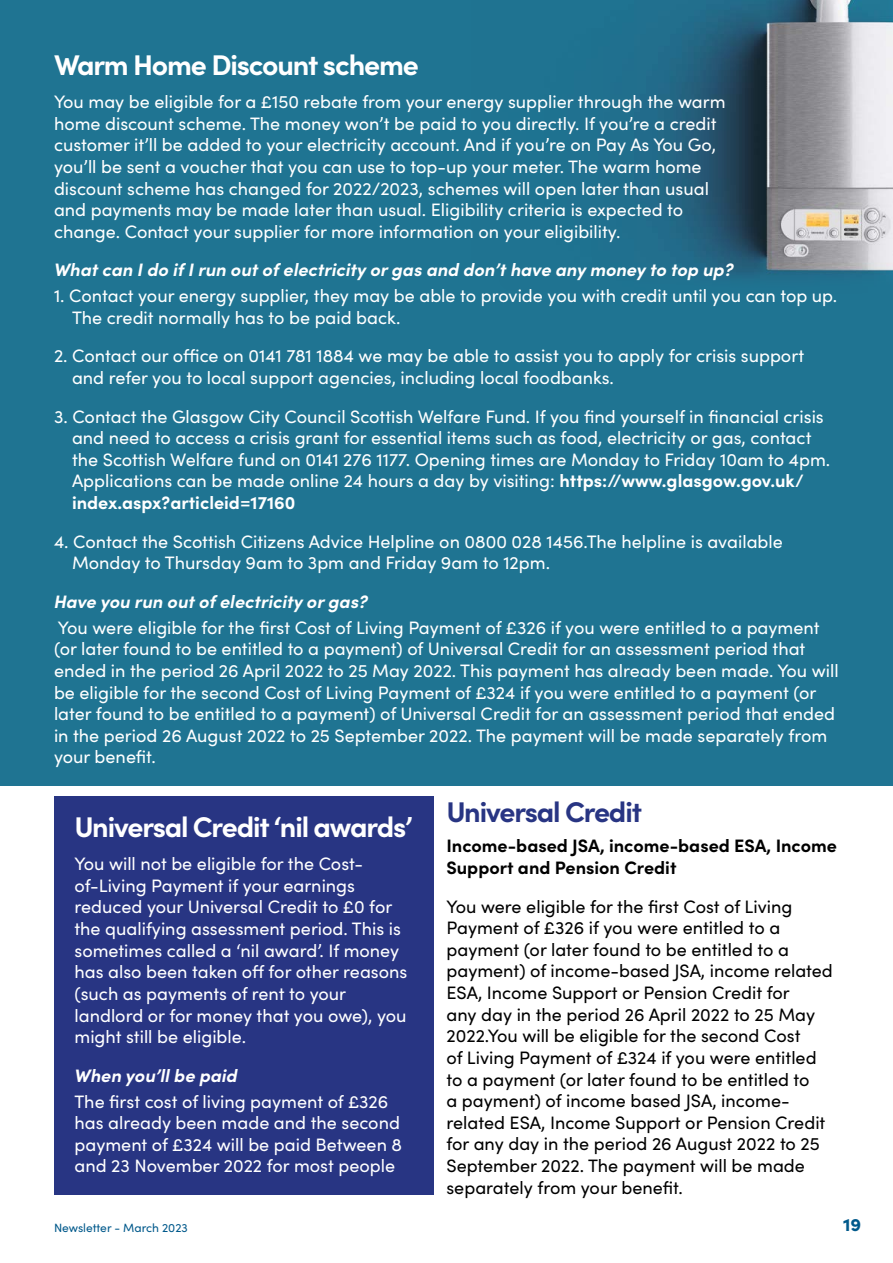
<style>
.page{position:relative;width:893px;height:1263px;background:#fff}
.page>*{position:absolute;margin:0;border:0;box-sizing:border-box;transform-origin:0 0}
.t1{font:700 28.5px "Sofia Pro";letter-spacing:-.04em;color:#fff}
.t2{font:700 28.5px "Sofia Pro";letter-spacing:-.04em;color:#283583}
.t3{font:18px/21.6px "Sofia Pro";color:#fff}
.t4{font:18px/21.6px "Sofia Pro";color:#000}
.t5{font:italic 700 18px "Sofia Pro";color:#fff}
.t6{font:700 18px/21.6px "Sofia Pro";color:#000}
.t7{font:900 18px "Sofia Pro";color:#00598b}
.t8{font:12px "Sofia Pro";color:#00598b}
.s1{font-weight:700}
</style>
<div class="page">
<div style="left:0;top:0;width:893px;height:785px;background:#1f7492"></div>
<img style="left:658px;top:0;width:235px;height:277px">
<div style="left:54px;top:796px;width:379px;height:399px;background:#283583"></div>
<h1 class="t1" style="left:54px;top:43px;width:366px">Warm Home Discount scheme</h1>
<p class="t3" style="left:54px;top:90px;width:673px">You may be eligible for a £150 rebate from your energy supplier through the warm home discount scheme. The money won’t be paid to you directly. If you’re a credit customer it’ll be added to your electricity account. And if you’re on Pay As You Go, you’ll be sent a voucher that you can use to top-up your meter. The warm home discount scheme has changed for 2022/2023, schemes will open later than usual and payments may be made later than usual. Eligibility criteria is expected to change. Contact your supplier for more information on your eligibility.</p>
<p class="t5" style="left:54px;top:256px;width:681px">What can I do if I run out of electricity or gas and don’t have any money to top up?</p>
<p class="t3" style="left:72px;top:284px;width:767px;text-indent:-18px">1. Contact your energy supplier, they may be able to provide you with credit until you can top up.<br>The credit normally has to be paid back.</p>
<p class="t3" style="left:72px;top:344px;width:734px;text-indent:-18px">2. Contact our office on 0141 781 1884 we may be able to assist you to apply for crisis support and refer you to local support agencies, including local foodbanks.</p>
<p class="t3" style="left:72px;top:405px;width:760px;text-indent:-18px">3. Contact the Glasgow City Council Scottish Welfare Fund. If you find yourself in financial crisis and need to access a crisis grant for essential items such as food, electricity or gas, contact the Scottish Welfare fund on 0141 276 1177. Opening times are Monday to Friday 10am to 4pm.<br>Applications can be made online 24 hours a day by visiting: <span class="s1">https://www.glasgow.gov.uk/ index.aspx?articleid=17160</span></p>
<p class="t3" style="left:72px;top:530px;width:712px;text-indent:-18px">4. Contact the Scottish Citizens Advice Helpline on 0800 028 1456.The helpline is available<br>Monday to Thursday 9am to 3pm and Friday 9am to 12pm.</p>
<p class="t5" style="left:54px;top:588px;width:315px">Have you run out of electricity or gas?</p>
<p class="t3" style="left:54px;top:616px;width:786px">You were eligible for the first Cost of Living Payment of £326 if you were entitled to a payment (or later found to be entitled to a payment) of Universal Credit for an assessment period that ended in the period 26 April 2022 to 25 May 2022. This payment has already been made. You will be eligible for the second Cost of Living Payment of £324 if you were entitled to a payment (or later found to be entitled to a payment) of Universal Credit for an assessment period that ended in the period 26 August 2022 to 25 September 2022. The payment will be made separately from your benefit.</p>
<h1 class="t1" style="left:75px;top:805px;width:339px">Universal Credit ‘nil awards’</h1>
<p class="t3" style="left:75px;top:852px;width:334px">You will not be eligible for the Cost&shy;of-Living Payment if your earnings reduced your Universal Credit to £0 for the qualifying assessment period. This is sometimes called a ‘nil award’. If money has also been taken off for other reasons (such as payments of rent to your landlord or for money that you owe), you might still be eligible.</p>
<p class="t5" style="left:75px;top:1061px;width:165px">When you’ll be paid</p>
<p class="t3" style="left:75px;top:1089px;width:329px">The first cost of living payment of £326 has already been made and the second payment of £324 will be paid Between 8 and 23 November 2022 for most people</p>
<h1 class="t2" style="left:446px;top:790px;width:197px">Universal Credit</h1>
<p class="t6" style="left:446px;top:834px;width:392px">Income-based JSA, income-based ESA, Income<br>Support and Pension Credit</p>
<p class="t4" style="left:446px;top:894px;width:388px">You were eligible for the first Cost of Living Payment of £326 if you were entitled to a payment (or later found to be entitled to a payment) of income-based JSA, income related ESA, Income Support or Pension Credit for<br>any day in the period 26 April 2022 to 25 May 2022.You will be eligible for the second Cost<br>of Living Payment of £324 if you were entitled to a payment (or later found to be entitled to<br>a payment) of income based JSA, income&shy;related ESA, Income Support or Pension Credit for any day in the period 26 August 2022 to 25<br>September 2022. The payment will be made separately from your benefit.</p>
<p class="t8" style="left:54px;top:1219px;width:135px">Newsletter - March 2023</p>
<p class="t7" style="left:843px;top:1211px;width:20px">19</p>
</div>
